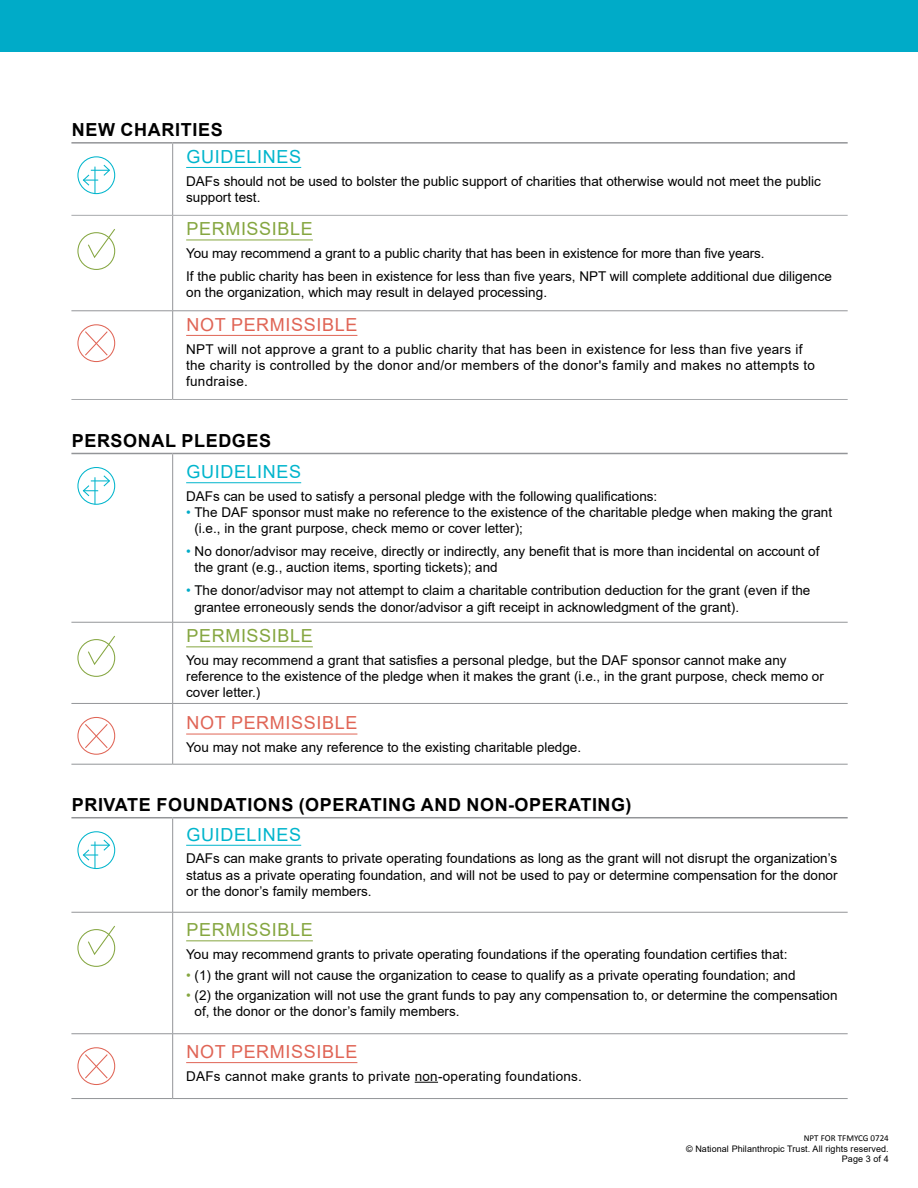
<style>
.page{position:relative;width:918px;height:1188px;background:#fff}
.page>*{position:absolute;margin:0;border:0;box-sizing:border-box;transform-origin:0 0}
.t1{font:700 18px "Arial";letter-spacing:.035em;color:#000}
.Paragraph_Style_4{font:18px "Arial";letter-spacing:.035em;color:#e06556}
.Paragraph_Style_4-2{font:18px "Arial";letter-spacing:.035em;color:#00b5cc}
.Paragraph_Style_3{font:18px "Arial";letter-spacing:.035em;color:#85a640}
.Paragraph_Style_4-3{font:18px "Arial";letter-spacing:.035em;color:#85a640}
.t2{font:13.5px/16.2px "Arial";color:#000}
.t3{font:13.5px/16.2px "Arial";letter-spacing:.02em;color:#000}
.t4{font:9px "Arial";letter-spacing:.01em;color:#000}
.t5{font:9px "Calibri";color:#000}
.s1{color:#00abc8}
.s2{font-size:13.35px}
.s3{color:#85a640}
</style>
<div class="page">
<hr style="left:71px;top:310px;width:102px;height:1px;background:#939598">
<hr style="left:173px;top:310px;width:675px;height:1px;background:#939598">
<hr style="left:71px;top:703px;width:102px;height:1px;background:#939598">
<hr style="left:173px;top:703px;width:675px;height:1px;background:#939598">
<hr style="left:71px;top:764px;width:102px;height:1px;background:#939598">
<hr style="left:173px;top:764px;width:675px;height:1px;background:#939598">
<hr style="left:172px;top:144px;width:1px;height:71px;background:#939598">
<hr style="left:172px;top:216px;width:1px;height:94px;background:#939598">
<hr style="left:172px;top:311px;width:1px;height:88px;background:#939598">
<hr style="left:172px;top:454px;width:1px;height:168px;background:#939598">
<hr style="left:172px;top:623px;width:1px;height:80px;background:#939598">
<hr style="left:172px;top:704px;width:1px;height:60px;background:#939598">
<hr style="left:71px;top:215px;width:102px;height:1px;background:#a7a9ac">
<hr style="left:173px;top:215px;width:675px;height:1px;background:#a7a9ac">
<hr style="left:71px;top:399px;width:102px;height:1px;background:#a7a9ac">
<hr style="left:173px;top:399px;width:675px;height:1px;background:#a7a9ac">
<hr style="left:71px;top:622px;width:102px;height:1px;background:#939598">
<hr style="left:173px;top:622px;width:675px;height:1px;background:#939598">
<hr style="left:71px;top:142px;width:102px;height:2px;background:#939598">
<hr style="left:173px;top:142px;width:675px;height:2px;background:#939598">
<hr style="left:71px;top:453px;width:102px;height:1px;background:#939598">
<hr style="left:173px;top:453px;width:675px;height:1px;background:#939598">
<div style="left:77px;top:156px;width:38px;height:38px;border:1px solid #00b5cc;border-radius:50%"></div>
<svg style="left:82px;top:164px;width:29px;height:30px"></svg>
<hr style="left:186px;top:167px;width:115px;height:1px;background:#00b5cc">
<div style="left:77px;top:232px;width:38px;height:38px;border:1px solid #85a640;border-radius:50%"></div>
<svg style="left:87px;top:229px;width:29px;height:30px"></svg>
<hr style="left:186px;top:240px;width:127px;height:1px;background:#85a640">
<div style="left:77px;top:324px;width:38px;height:38px;border:1px solid #e06556;border-radius:50%"></div>
<svg style="left:84px;top:330px;width:25px;height:27px"></svg>
<hr style="left:186px;top:335px;width:171px;height:1px;background:#e06556">
<div style="left:77px;top:467px;width:38px;height:38px;border:1px solid #00b5cc;border-radius:50%"></div>
<svg style="left:82px;top:474px;width:29px;height:30px"></svg>
<hr style="left:186px;top:482px;width:115px;height:1px;background:#00b5cc">
<div style="left:77px;top:639px;width:38px;height:38px;border:1px solid #85a640;border-radius:50%"></div>
<svg style="left:87px;top:635px;width:29px;height:31px"></svg>
<hr style="left:186px;top:646px;width:127px;height:1px;background:#85a640">
<div style="left:77px;top:717px;width:38px;height:38px;border:1px solid #e06556;border-radius:50%"></div>
<svg style="left:85px;top:723px;width:24px;height:26px"></svg>
<hr style="left:186px;top:734px;width:171px;height:1px;background:#e06556">
<hr style="left:71px;top:912px;width:102px;height:1px;background:#939598">
<hr style="left:173px;top:912px;width:675px;height:1px;background:#939598">
<hr style="left:71px;top:817px;width:102px;height:1px;background:#939598">
<hr style="left:173px;top:817px;width:675px;height:1px;background:#939598">
<hr style="left:71px;top:1033px;width:102px;height:1px;background:#939598">
<hr style="left:173px;top:1033px;width:675px;height:1px;background:#939598">
<hr style="left:71px;top:1098px;width:102px;height:1px;background:#939598">
<hr style="left:173px;top:1098px;width:675px;height:1px;background:#939598">
<hr style="left:172px;top:818px;width:1px;height:94px;background:#939598">
<hr style="left:172px;top:913px;width:1px;height:120px;background:#939598">
<hr style="left:172px;top:1034px;width:1px;height:64px;background:#939598">
<div style="left:77px;top:831px;width:38px;height:38px;border:1px solid #00b5cc;border-radius:50%"></div>
<svg style="left:82px;top:839px;width:29px;height:30px"></svg>
<hr style="left:186px;top:845px;width:115px;height:1px;background:#00b5cc">
<div style="left:77px;top:929px;width:38px;height:38px;border:1px solid #85a640;border-radius:50%"></div>
<svg style="left:87px;top:925px;width:29px;height:31px"></svg>
<hr style="left:186px;top:940px;width:127px;height:1px;background:#85a640">
<div style="left:77px;top:1047px;width:38px;height:38px;border:1px solid #e06556;border-radius:50%"></div>
<svg style="left:84px;top:1053px;width:25px;height:27px"></svg>
<hr style="left:186px;top:1062px;width:171px;height:1px;background:#e06556">
<svg style="left:415px;top:1082px;width:23px;height:1px"></svg>
<div style="left:0;top:0;width:918px;height:52px;background:#00abc8"></div>
<p class="t1" style="left:72px;top:117px;width:152px">NEW CHARITIES</p>
<p class="Paragraph_Style_4-2" style="left:186px;top:144px;width:116px">GUIDELINES</p>
<p class="t2" style="left:186px;top:173px;width:636px">DAFs should not be used to bolster the public support of charities that otherwise would not meet the public support test.</p>
<p class="Paragraph_Style_3" style="left:186px;top:216px;width:128px">PERMISSIBLE</p>
<p class="t2" style="left:186px;top:245px;width:580px">You may recommend a grant to a public charity that has been in existence for more than five years.</p>
<p class="t2" style="left:186px;top:268px;width:647px">If the public charity has been in existence for less than five years, NPT will complete additional due diligence on the organization, which may result in delayed processing.</p>
<p class="Paragraph_Style_4" style="left:186px;top:312px;width:172px">NOT PERMISSIBLE</p>
<p class="t3" style="left:186px;top:341px;width:630px">NPT will not approve a grant to a public charity that has been in existence for less than five years if the charity is controlled by the donor and/or members of the donor's family and makes no attempts to fundraise.</p>
<p class="t1" style="left:72px;top:428px;width:201px">PERSONAL PLEDGES</p>
<p class="Paragraph_Style_4-2" style="left:186px;top:459px;width:116px">GUIDELINES</p>
<p class="t2" style="left:186px;top:488px;width:473px">DAFs can be used to satisfy a personal pledge with the following qualifications:</p>
<p class="t2" style="left:194px;top:504px;width:639px;text-indent:-8px"><span class="s1">•</span> The DAF sponsor must make no reference to the existence of the charitable pledge when making the grant (i.e., in the grant purpose, check memo or cover letter);</p>
<p class="t2" style="left:195px;top:543px;width:626px;text-indent:-8px"><span class="s1">•</span> No donor/advisor may receive, directly or indirectly, any benefit that is more than incidental on account of the grant (e.g., auction items, sporting tickets); and</p>
<p class="t2" style="left:194px;top:582px;width:618px;text-indent:-8px"><span class="s1">•</span> The donor/advisor may not attempt to claim a charitable contribution deduction for the grant (even if the grantee erroneously sends the donor/advisor a gift receipt in acknowledgment of the grant)<span class="s2">.</span></p>
<p class="Paragraph_Style_4-3" style="left:186px;top:623px;width:128px">PERMISSIBLE</p>
<p class="t2" style="left:186px;top:652px;width:639px">You may recommend a grant that satisfies a personal pledge, but the DAF sponsor cannot make any reference to the existence of the pledge when it makes the grant (i.e., in the grant purpose, check memo or cover letter.)</p>
<p class="Paragraph_Style_4" style="left:186px;top:711px;width:172px">NOT PERMISSIBLE</p>
<p class="t2" style="left:186px;top:739px;width:396px">You may not make any reference to the existing charitable pledge.</p>
<p class="t1" style="left:72px;top:792px;width:561px">PRIVATE FOUNDATIONS (OPERATING AND NON-OPERATING)</p>
<p class="Paragraph_Style_4-2" style="left:186px;top:822px;width:116px">GUIDELINES</p>
<p class="t2" style="left:186px;top:851px;width:653px;text-align:justify">DAFs can make grants to private operating foundations as long as the grant will not disrupt the organization’s status as a private operating foundation, and will not be used to pay or determine compensation for the donor or the donor’s family members.</p>
<p class="Paragraph_Style_3" style="left:186px;top:917px;width:128px">PERMISSIBLE</p>
<p class="t2" style="left:186px;top:946px;width:603px">You may recommend grants to private operating foundations if the operating foundation certifies that:</p>
<p class="t2" style="left:186px;top:967px;width:611px"><span class="s3">•</span> (1) the grant will not cause the organization to cease to qualify as a private operating foundation; and</p>
<p class="t2" style="left:195px;top:987px;width:645px;text-indent:-8px"><span class="s3">•</span> (2) the organization will not use the grant funds to pay any compensation to, or determine the compensation of, the donor or the donor’s family members.</p>
<p class="Paragraph_Style_4" style="left:186px;top:1039px;width:172px">NOT PERMISSIBLE</p>
<p class="t3" style="left:186px;top:1068px;width:397px">DAFs cannot make grants to private non-operating foundations.</p>
<p class="t5" style="left:804px;top:1132px;width:87px">NPT FOR TFMYCG 0724</p>
<p class="t4" style="left:686px;top:1142px;width:204px">© National Philanthropic Trust. All rights reserved.</p>
<p class="t4" style="left:842px;top:1153px;width:48px">Page 3 of 4</p>
</div>
